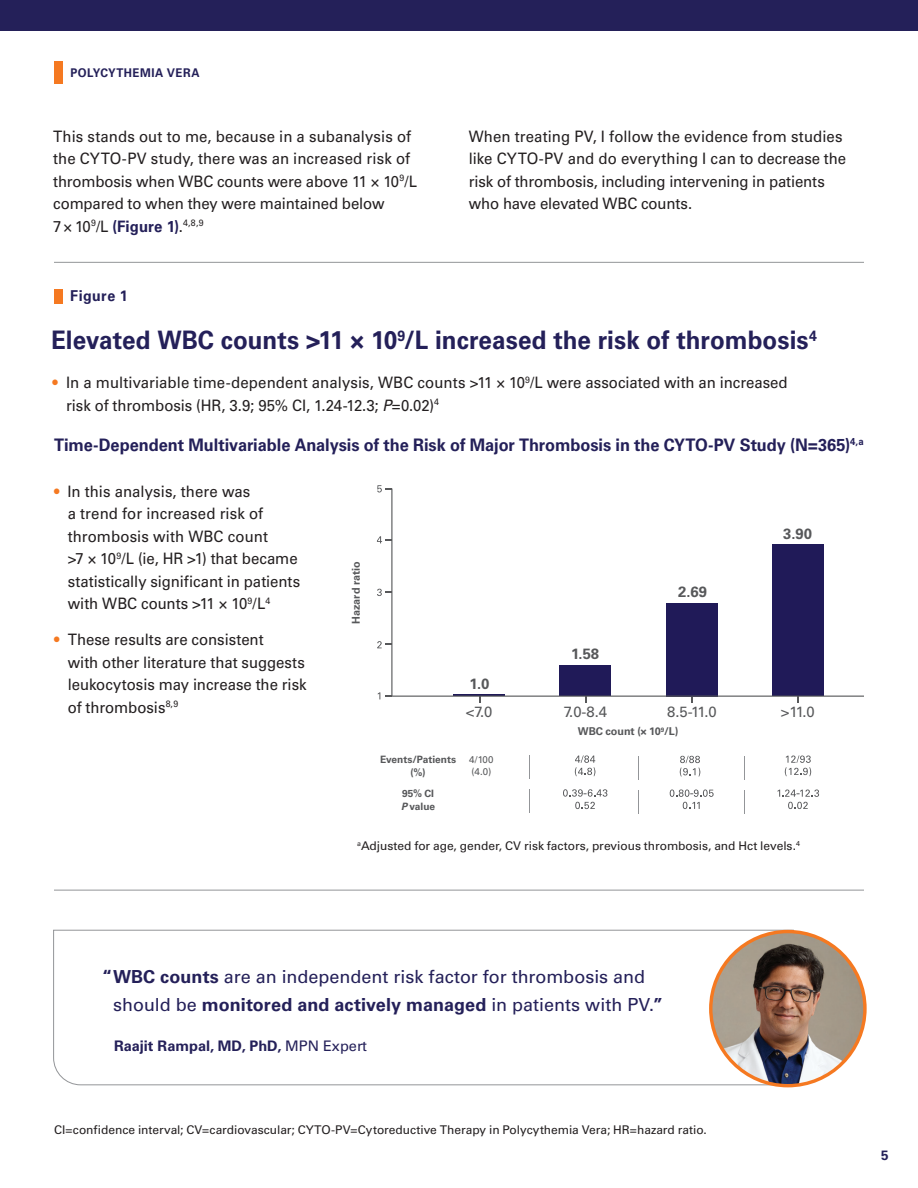
<style>
.page{position:relative;width:918px;height:1188px;background:#fff}
.page>*{position:absolute;margin:0;border:0;box-sizing:border-box;transform-origin:0 0}
.t1{font:700 25.5px "Univers LT Std";letter-spacing:.005em;color:#242059;scale:.95 1}
.t2{font:700 condensed 21px "Univers LT Std";color:#242059}
.t3{font:18px/28.5px "Univers LT Std";color:#242059}
.t4{font:700 17.25px "Univers LT Std";letter-spacing:-.005em;color:#242059;scale:.95 1}
.t5{font:15.75px/22.5px "Univers LT Std";color:#231f20;scale:.95 1}
.t6{font:700 15px "Univers LT Std";letter-spacing:.03em;color:#242059;scale:.95 1}
.t7{font:14.85px "Univers LT Std";color:#57585a}
.t8{font:700 14.85px "Univers LT Std";color:#57585a}
.t9{font:700 14.55px "Univers LT Std";color:#242059}
.t10{font:700 13.5px "Univers LT Std";color:#242059}
.t11{font:12.15px "Univers LT Std";color:#57585a}
.t12{font:12px "Univers LT Std";letter-spacing:-.005em;color:#231f20}
.t13{font:700 12px "Univers LT Std";letter-spacing:.04em;color:#242059;scale:.95 1}
.t14{font:700 10.8px "Univers LT Std";letter-spacing:-.005em;color:#57585a}
.t15{font:700 10.2px/13.5px "Univers LT Std";color:#57585a;text-align:center}
.t16{font:9.75px/12.1px "Univers LT Std";color:#57585a}
.s1{font-weight:700;color:#242059}
.s2{color:#f57921}
.s3{font-style:italic}
.s4{font-weight:700}
.s5{font-weight:400}
</style>
<div class="page">
<div style="left:0;top:0;width:918px;height:30px;background:#242059"></div>
<div style="left:54px;top:62px;width:9px;height:22px;background:#f57921"></div>
<hr style="left:54px;top:262px;width:810px;height:1px;background:#939598">
<hr style="left:54px;top:890px;width:810px;height:1px;background:#939598">
<div style="left:54px;top:289px;width:9px;height:15px;background:#f57921"></div>
<svg style="left:563px;top:789px;width:44px;height:20px"></svg>
<svg style="left:670px;top:789px;width:44px;height:20px"></svg>
<svg style="left:778px;top:790px;width:41px;height:19px"></svg>
<svg style="left:377px;top:485px;width:15px;height:7px"></svg>
<svg style="left:377px;top:536px;width:14px;height:7px"></svg>
<svg style="left:377px;top:589px;width:14px;height:7px"></svg>
<svg style="left:377px;top:641px;width:14px;height:7px"></svg>
<svg style="left:797px;top:697px;width:2px;height:6px"></svg>
<svg style="left:638px;top:790px;width:1px;height:24px"></svg>
<svg style="left:529px;top:789px;width:1px;height:24px"></svg>
<svg style="left:575px;top:755px;width:20px;height:21px"></svg>
<svg style="left:680px;top:756px;width:20px;height:20px"></svg>
<svg style="left:785px;top:755px;width:26px;height:21px"></svg>
<svg style="left:638px;top:756px;width:1px;height:24px"></svg>
<svg style="left:529px;top:755px;width:1px;height:24px"></svg>
<svg style="left:391px;top:489px;width:473px;height:208px"></svg>
<svg style="left:53px;top:929px;width:741px;height:157px"></svg>
<img style="left:711px;top:932px;width:154px;height:154px;border-radius:77px">
<div style="left:709px;top:930px;width:158px;height:157px;border:3px solid #f57921;border-radius:50%"></div>
<p class="t13" style="left:70px;top:66px;width:138px">POLYCYTHEMIA VERA</p>
<p class="t5" style="left:53px;top:125px;width:384px">This stands out to me, because in a subanalysis of the CYTO-PV study, there was an increased risk of thrombosis when WBC counts were above 11 × 10<sup>9</sup>/L compared to when they were maintained below<br>7 × 10<sup>9</sup>/L <span class="s1">(Figure 1)</span>.<sup>4,8,9</sup></p>
<p class="t5" style="left:469px;top:125px;width:399px">When treating PV, I follow the evidence from studies like CYTO-PV and do everything I can to decrease the risk of thrombosis, including intervening in patients who have elevated WBC counts.</p>
<p class="t6" style="left:70px;top:287px;width:62px">Figure 1</p>
<h1 class="t1" style="left:51px;top:326px;width:808px">Elevated WBC counts &gt;11 × 10<sup>9</sup>/L increased the risk of thrombosis<sup>4</sup></h1>
<p class="t5" style="left:66px;top:371px;width:761px;text-indent:-14px"><span class="s2">•</span> In a multivariable time-dependent analysis, WBC counts &gt;11 × 10<sup>9</sup>/L were associated with an increased risk of thrombosis (HR, 3.9; 95% CI, 1.24-12.3; <span class="s3">P</span>=0.02)<sup>4</sup></p>
<p class="t4" style="left:54px;top:434px;width:854px">Time-Dependent Multivariable Analysis of the Risk of Major Thrombosis in the CYTO-PV Study (N=365)<sup>4,a</sup></p>
<p class="t5" style="left:68px;top:480px;width:246px;text-indent:-14px"><span class="s2">•</span> In this analysis, there was<br>a trend for increased risk of thrombosis with WBC count<br>&gt;7 × 10<sup>9</sup>/L (ie, HR &gt;1) that became statistically significant in patients with WBC counts &gt;11 × 10<sup>9</sup>/L<sup>4</sup></p>
<p class="t5" style="left:68px;top:628px;width:253px;text-indent:-14px"><span class="s2">•</span> These results are consistent<br>with other literature that suggests leukocytosis may increase the risk of thrombosis<sup>8,9</sup></p>
<p class="t8" style="left:783px;top:525px;width:30px">3.90</p>
<p class="t14" style="left:350px;top:624px;width:64px;rotate:-90deg">Hazard ratio</p>
<p class="t8" style="left:678px;top:583px;width:30px">2.69</p>
<p class="t8" style="left:571px;top:646px;width:30px">1.58</p>
<p class="t8" style="left:470px;top:675px;width:21px">1.0</p>
<p class="t7" style="left:466px;top:703px;width:28px">&lt;7.0</p>
<p class="t7" style="left:564px;top:702px;width:45px">7.0-8.4</p>
<p class="t7" style="left:667px;top:702px;width:51px">8.5-11.0</p>
<p class="t7" style="left:781px;top:703px;width:36px">&gt;11.0</p>
<p class="t15" style="left:380px;top:753px;width:78px">Events/Patients (%)</p>
<p class="t15" style="left:401px;top:786px;width:36px;text-align:left">95% CI<br><span class="s3">P</span> value</p>
<p class="t16" style="left:469px;top:753px;width:26px">4/100 (4.0)</p>
<p class="t14" style="left:578px;top:725px;width:102px">WBC count (× 10<sup>9</sup>/L)</p>
<p class="t11" style="left:583px;top:786px;width:6px">-</p>
<p class="t11" style="left:690px;top:785px;width:6px">-</p>
<p class="t11" style="left:796px;top:785px;width:6px">-</p>
<p class="t12" style="left:357px;top:839px;width:444px"><sup>a</sup>Adjusted for age, gender, CV risk factors, previous thrombosis, and Hct levels.<sup>4</sup></p>
<p class="t3" style="left:113px;top:962px;width:552px"><span class="s4">WBC counts</span> are an independent risk factor for thrombosis and should be <span class="s4">monitored and actively managed</span> in patients with PV.<span class="s4">”</span></p>
<h2 class="t2" style="left:103px;top:965px;width:11px">“</h2>
<p class="t9" style="left:114px;top:1037px;width:255px">Raajit Rampal, MD, PhD, <span class="s5">MPN Expert</span></p>
<p class="t12" style="left:54px;top:1122px;width:654px">CI=confidence interval; CV=cardiovascular; CYTO-PV=Cytoreductive Therapy in Polycythemia Vera; HR=hazard ratio.</p>
<p class="t10" style="left:881px;top:1148px;width:9px">5</p>
</div>
